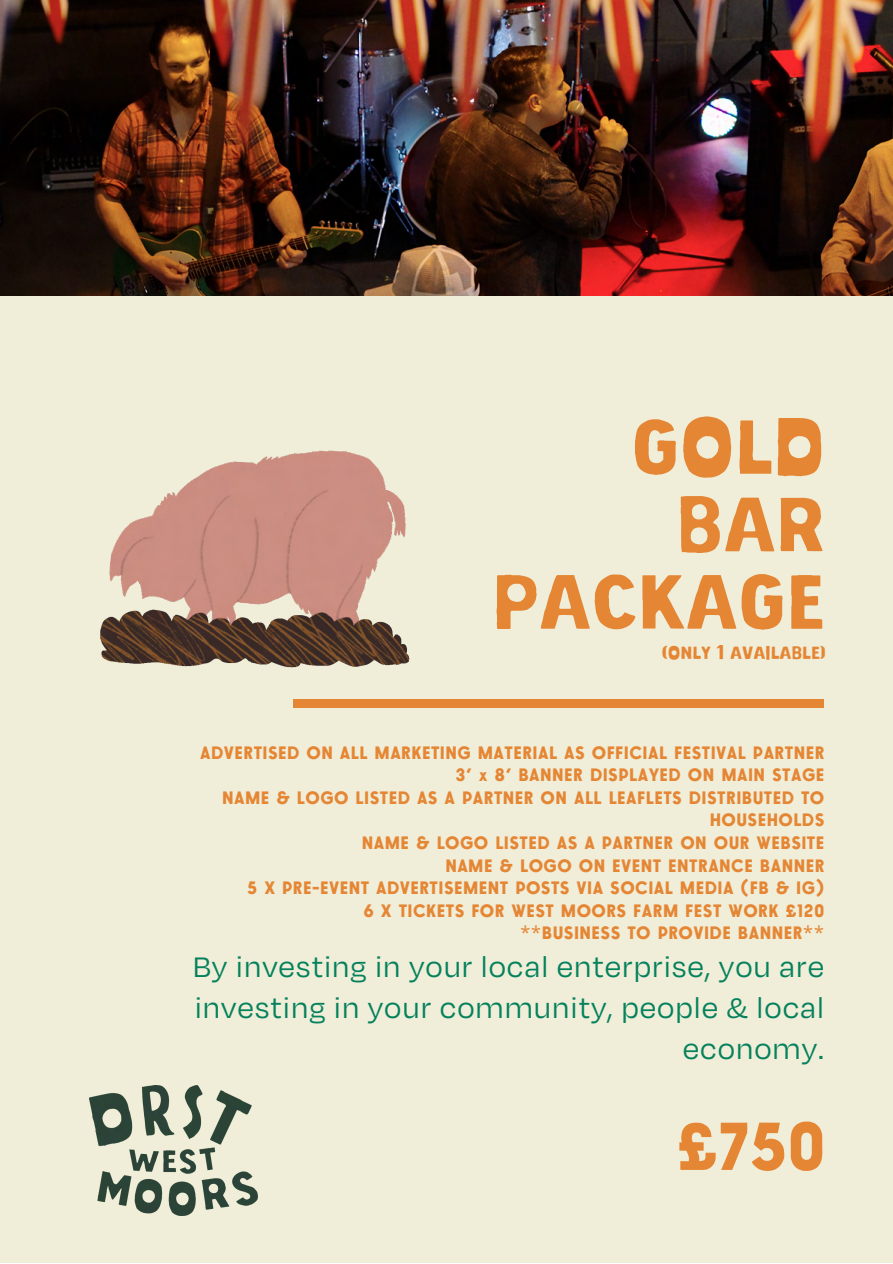
<style>
.page{position:relative;width:893px;height:1264px;background:#fff}
.page>*{position:absolute;margin:0;border:0;box-sizing:border-box;transform-origin:0 0}
.t1{font:76.95px/77.4px "NOOM002";letter-spacing:.03em;color:#e58634;text-align:right}
.t2{font:67.5px "BN Scouts Hand";color:#e58634}
.t3{font:32.55px/41.2px "Degular";letter-spacing:.03em;color:#05815c;text-align:right}
.t4{font:18px/22.6px "BN Scouts Hand";letter-spacing:.06em;color:#e58634;text-align:right}
.t5{font:17.55px "NOOM002";letter-spacing:.03em;color:#e58634}
.s1{font-family:"Noto Sans"}
</style>
<div class="page">
<img style="left:0;top:0;width:892px;height:296px">
<div style="left:0;top:296px;width:892px;height:966px;background:#f0eed9"></div>
<div style="left:293px;top:699px;width:531px;height:8px;background:#e58634"></div>
<img style="left:100px;top:450px;width:310px;height:218px">
<img style="left:89px;top:1085px;width:169px;height:130px">
<h1 class="t1" style="left:493px;top:413px;width:332px">GOLD<br>BAR<br>PACKAGE</h1>
<p class="t5" style="left:661px;top:645px;width:165px">(ONLY 1 AVAILABLE)</p>
<p class="t4" style="left:200px;top:742px;width:625px">ADVERTISED ON ALL MARKETING MATERIAL AS OFFICIAL FESTIVAL PARTNER 3' x 8' BANNER DISPLAYED ON MAIN STAGE<br>NAME &amp; LOGO LISTED AS A PARTNER ON ALL LEAFLETS DISTRIBUTED TO HOUSEHOLDS<br>NAME &amp; LOGO LISTED AS A PARTNER ON OUR WEBSITE<br>NAME &amp; LOGO ON EVENT ENTRANCE BANNER<br>5 X PRE-EVENT ADVERTISEMENT POSTS VIA SOCIAL MEDIA (FB &amp; IG)<br>6 X TICKETS FOR WEST MOORS FARM FEST WORK £120<br><span class="s1">**</span>BUSINESS TO PROVIDE BANNER<span class="s1">**</span></p>
<h3 class="t3" style="left:193px;top:944px;width:633px">By investing in your local enterprise, you are investing in your community, people &amp; local economy.</h3>
<h2 class="t2" style="left:677px;top:1118px;width:149px">£750</h2>
</div>
